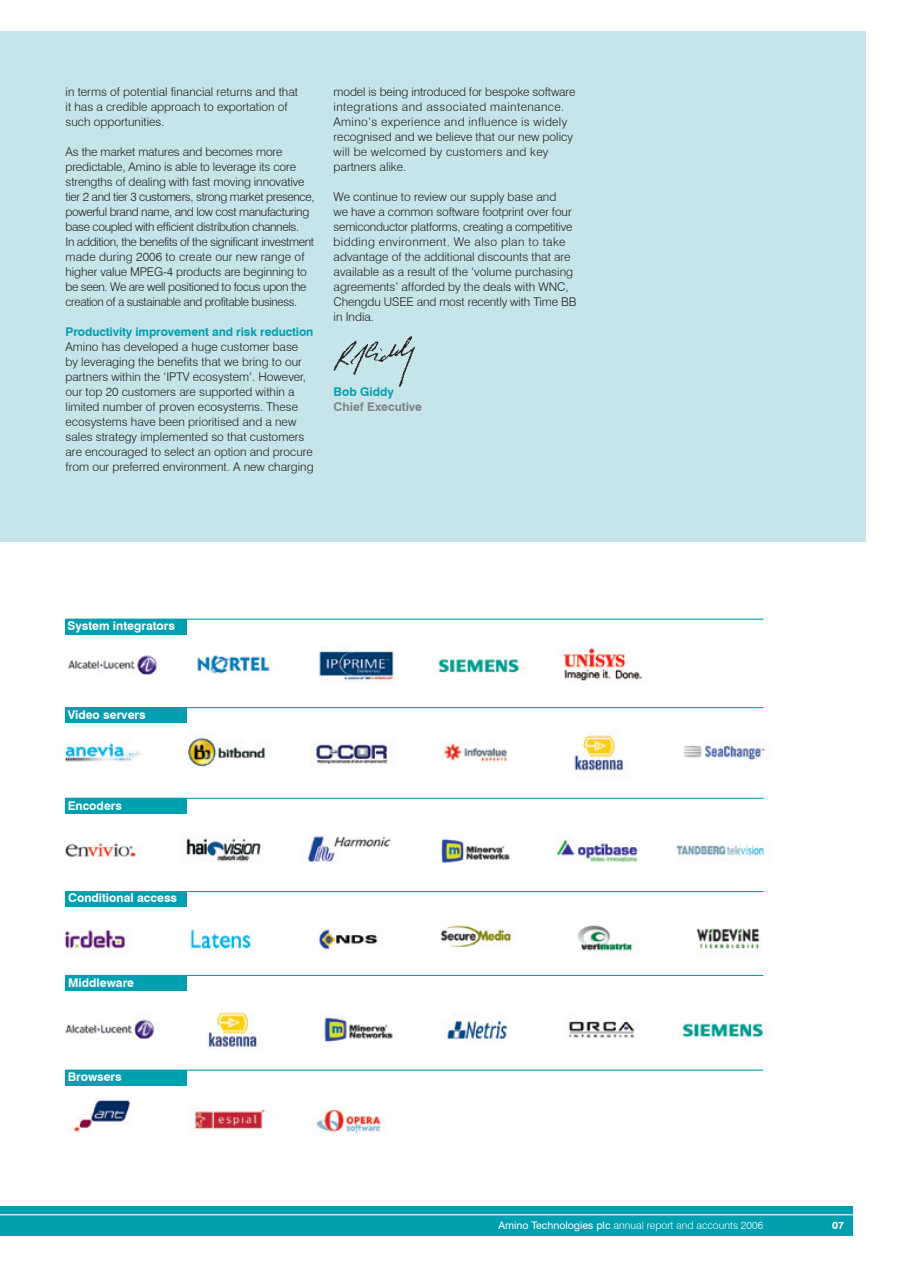
<style>
.page{position:relative;width:897px;height:1267px;background:#fff}
.page>*{position:absolute;margin:0;border:0;box-sizing:border-box;transform-origin:0 0}
.t1{font:300 12px/15px "Swiss 721 BT";color:#231f20}
.t2{font:300 12px/15px "Swiss 721 BT";letter-spacing:-.03em;color:#231f20}
.t3{font:300 12px/15px "Swiss 721 BT";letter-spacing:.02em;color:#231f20}
.t4{font:700 12px "Swiss 721 BT";color:#fff}
.t5{font:700 12px "Swiss 721 BT";letter-spacing:-.01em;color:#00a0b0}
.t6{font:700 12px "Swiss 721 BT";color:#808285}
.t7{font:300 10.5px "Swiss 721 BT";color:#fff}
.t8{font:700 10.5px "Swiss 721 BT";color:#fff}
.s1{font-weight:400}
</style>
<div class="page">
<hr style="left:0;top:1205px;width:2px;height:30px;background:#00a0b0">
<hr style="left:0;top:31px;width:2px;height:511px;background:#c5e5ea">
<div style="left:2px;top:1205px;width:850px;height:30px;background:#00a0b0"></div>
<hr style="left:2px;top:1214px;width:850px;height:1px;background:#fff">
<div style="left:2px;top:32px;width:863px;height:510px;background:#c5e5ea"></div>
<img style="left:64px;top:618px;width:702px;height:516px">
<img style="left:333px;top:336px;width:82px;height:52px">
<hr style="left:66px;top:618px;width:697px;height:1px;background:#00a0b0">
<div style="left:66px;top:618px;width:121px;height:16px;background:#00a0b0"></div>
<hr style="left:66px;top:707px;width:697px;height:1px;background:#00a0b0">
<div style="left:66px;top:707px;width:121px;height:16px;background:#00a0b0"></div>
<div style="left:66px;top:798px;width:121px;height:16px;background:#00a0b0"></div>
<hr style="left:66px;top:797px;width:697px;height:1px;background:#00a0b0">
<hr style="left:66px;top:891px;width:697px;height:1px;background:#00a0b0">
<div style="left:66px;top:891px;width:121px;height:16px;background:#00a0b0"></div>
<hr style="left:66px;top:974px;width:697px;height:2px;background:#00a0b0">
<div style="left:66px;top:975px;width:121px;height:16px;background:#00a0b0"></div>
<hr style="left:65px;top:1069px;width:698px;height:1px;background:#00a0b0">
<div style="left:66px;top:1069px;width:121px;height:16px;background:#00a0b0"></div>
<p class="t1" style="left:66px;top:84px;width:234px">in terms of potential financial returns and that it has a credible approach to exportation of such opportunities.</p>
<p class="t2" style="left:66px;top:144px;width:250px">As the market matures and becomes more predictable, Amino is able to leverage its core strengths of dealing with fast moving innovative tier 2 and tier 3 customers, strong market presence, powerful brand name, and low cost manufacturing base coupled with efficient distribution channels.<br>In addition, the benefits of the significant investment made during 2006 to create our new range of higher value MPEG-4 products are beginning to be seen. We are well positioned to focus upon the creation of a sustainable and profitable business.</p>
<p class="t5" style="left:66px;top:324px;width:249px">Productivity improvement and risk reduction</p>
<p class="t1" style="left:66px;top:339px;width:250px">Amino has developed a huge customer base by leveraging the benefits that we bring to our partners within the ‘IPTV ecosystem’. However, our top 20 customers are supported within a limited number of proven ecosystems. These ecosystems have been prioritised and a new sales strategy implemented so that customers are encouraged to select an option and procure from our preferred environment. A new charging</p>
<p class="t3" style="left:333px;top:84px;width:243px">model is being introduced for bespoke software integrations and associated maintenance.<br>Amino’s experience and influence is widely recognised and we believe that our new policy will be welcomed by customers and key partners alike.</p>
<p class="t1" style="left:333px;top:189px;width:244px">We continue to review our supply base and<br>we have a common software footprint over four semiconductor platforms, creating a competitive bidding environment. We also plan to take advantage of the additional discounts that are available as a result of the ‘volume purchasing agreements’ afforded by the deals with WNC, Chengdu USEE and most recently with Time BB in India.</p>
<p class="t5" style="left:333px;top:384px;width:62px">Bob Giddy</p>
<p class="t6" style="left:333px;top:399px;width:90px">Chief Executive</p>
<p class="t4" style="left:67px;top:618px;width:109px">System integrators</p>
<p class="t4" style="left:68px;top:707px;width:79px">Video servers</p>
<p class="t4" style="left:68px;top:798px;width:56px">Encoders</p>
<p class="t4" style="left:68px;top:890px;width:110px">Conditional access</p>
<p class="t4" style="left:68px;top:975px;width:67px">Middleware</p>
<p class="t4" style="left:68px;top:1069px;width:56px">Browsers</p>
<p class="t7" style="left:498px;top:1218px;width:266px"><span class="s1">Amino Technologies plc</span> annual report and accounts 2006</p>
<p class="t8" style="left:832px;top:1218px;width:13px">07</p>
</div>
